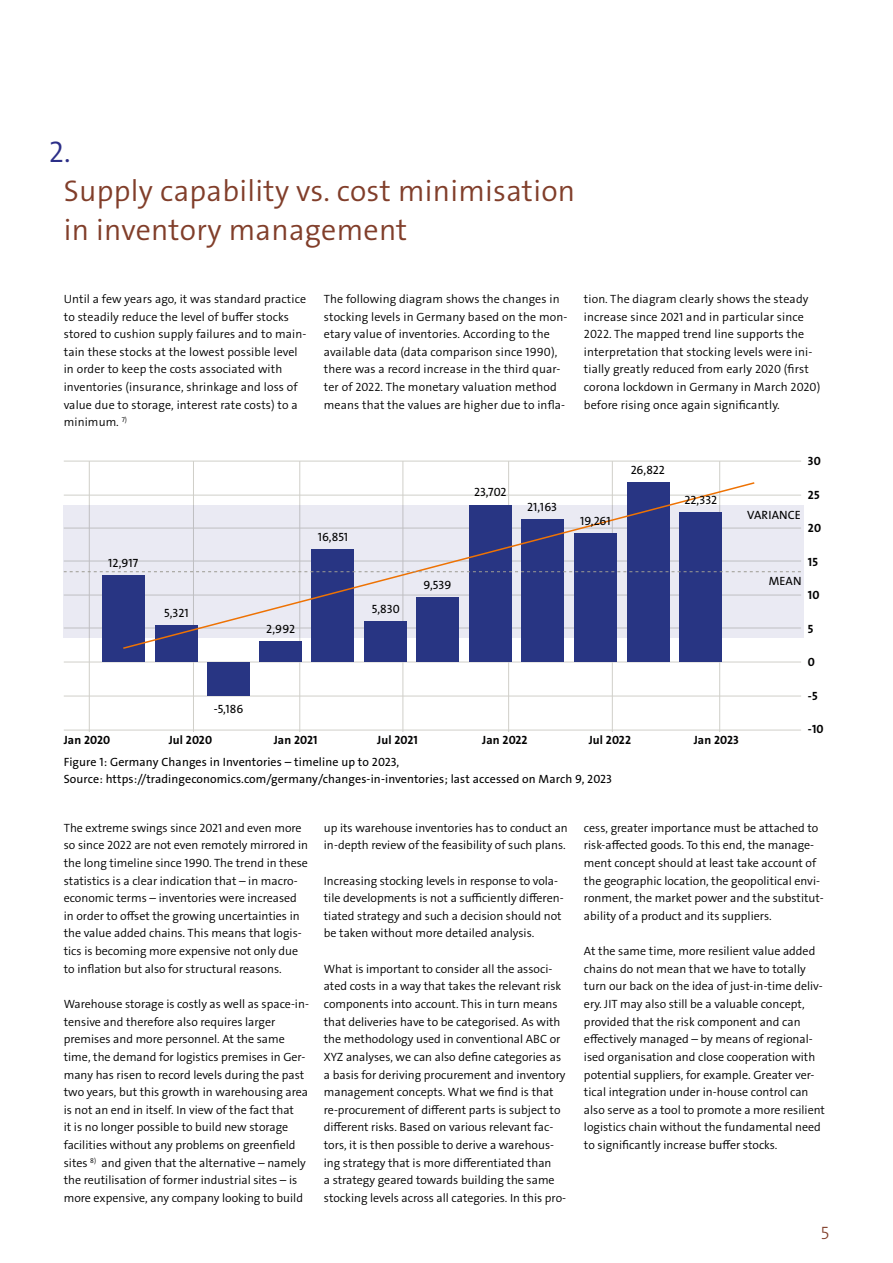
<style>
.page{position:relative;width:893px;height:1263px;background:#fff}
.page>*{position:absolute;margin:0;border:0;box-sizing:border-box;transform-origin:0 0}
.Überschrift_20_blau{font:30px/39px "The Sans LP4 Se Lig";letter-spacing:.01em;color:#813e2a}
.t1{font:18px "The Sans LP3 Lig";color:#813e2a}
.Norm_8_Text{font:12px/17.7px "The Sans LP4 Se Lig";color:#000}
.Norm_8_Text-2{font:12px/17.7px "The Sans LP5 Plain";letter-spacing:.01em;color:#000}
.Norm_8_Text-3{font:12px "The Sans LP7 Bld";letter-spacing:.01em;color:#000}
.s1{color:#2c2f88}
</style>
<div class="page">
<hr style="left:64px;top:461px;width:737px;height:1px;background:#d0cfc9">
<hr style="left:64px;top:495px;width:737px;height:1px;background:#d0cfc9">
<hr style="left:64px;top:662px;width:737px;height:1px;background:#d0cfc9">
<hr style="left:64px;top:696px;width:737px;height:1px;background:#d0cfc9">
<hr style="left:64px;top:730px;width:737px;height:1px;background:#d0cfc9">
<hr style="left:89px;top:461px;width:1px;height:271px;background:#d0cfc9">
<hr style="left:193px;top:461px;width:1px;height:271px;background:#d0cfc9">
<hr style="left:299px;top:461px;width:1px;height:271px;background:#d0cfc9">
<hr style="left:612px;top:461px;width:1px;height:271px;background:#d0cfc9">
<hr style="left:719px;top:461px;width:1px;height:271px;background:#d0cfc9">
<hr style="left:402px;top:461px;width:1px;height:271px;background:#d0cfc9">
<hr style="left:508px;top:461px;width:1px;height:271px;background:#d0cfc9">
<svg style="left:64px;top:505px;width:740px;height:132px;background:#e8e8f0"></svg>
<div style="left:102px;top:575px;width:43px;height:87px;background:#283583"></div>
<div style="left:155px;top:626px;width:43px;height:36px;background:#283583"></div>
<div style="left:207px;top:662px;width:43px;height:33px;background:#283583"></div>
<div style="left:259px;top:641px;width:43px;height:21px;background:#283583"></div>
<div style="left:312px;top:549px;width:42px;height:113px;background:#283583"></div>
<div style="left:364px;top:621px;width:43px;height:41px;background:#283583"></div>
<div style="left:417px;top:597px;width:42px;height:65px;background:#283583"></div>
<div style="left:469px;top:505px;width:43px;height:157px;background:#283583"></div>
<div style="left:521px;top:519px;width:42px;height:143px;background:#283583"></div>
<div style="left:574px;top:533px;width:43px;height:129px;background:#283583"></div>
<div style="left:627px;top:483px;width:42px;height:179px;background:#283583"></div>
<div style="left:679px;top:512px;width:43px;height:150px;background:#283583"></div>
<svg style="left:121px;top:481px;width:635px;height:169px"></svg>
<svg style="left:64px;top:571px;width:737px;height:1px"></svg>
<p class="Überschrift_20_blau" style="left:64px;top:132px;width:513px;text-indent:-15px"><span class="s1">2.<br></span>Supply capability vs. cost minimisation in inventory management</p>
<p class="Norm_8_Text" style="left:64px;top:290px;width:244px">Until a few years ago, it was standard practice to steadily reduce the level of buffer stocks stored to cushion supply failures and to main&shy;tain these stocks at the lowest possible level in order to keep the costs associated with inventories (insurance, shrinkage and loss of value due to storage, interest rate costs) to a minimum. <sup>7)</sup></p>
<p class="Norm_8_Text" style="left:324px;top:290px;width:245px">The following diagram shows the changes in stocking levels in Germany based on the mon&shy;etary value of inventories. According to the available data (data comparison since 1990), there was a record increase in the third quar&shy;ter of 2022. The monetary valuation method means that the values are higher due to infla-</p>
<p class="Norm_8_Text" style="left:584px;top:290px;width:238px">tion. The diagram clearly shows the steady increase since 2021 and in particular since 2022. The mapped trend line supports the interpretation that stocking levels were ini&shy;tially greatly reduced from early 2020 (first corona lockdown in Germany in March 2020) before rising once again significantly.</p>
<p class="Norm_8_Text-2" style="left:108px;top:554px;width:32px">12,917</p>
<p class="Norm_8_Text-2" style="left:164px;top:604px;width:26px">5,321</p>
<p class="Norm_8_Text-2" style="left:318px;top:528px;width:32px">16,851</p>
<p class="Norm_8_Text-2" style="left:266px;top:620px;width:30px">2,992</p>
<p class="Norm_8_Text-2" style="left:372px;top:600px;width:29px">5,830</p>
<p class="Norm_8_Text-2" style="left:424px;top:576px;width:29px">9,539</p>
<p class="Norm_8_Text-2" style="left:474px;top:483px;width:34px">23,702</p>
<p class="Norm_8_Text-2" style="left:527px;top:498px;width:31px">21,163</p>
<p class="Norm_8_Text-2" style="left:580px;top:512px;width:32px">19,261</p>
<p class="Norm_8_Text-2" style="left:631px;top:461px;width:36px">26,822</p>
<p class="Norm_8_Text-2" style="left:684px;top:491px;width:34px">22,332</p>
<p class="Norm_8_Text-2" style="left:214px;top:700px;width:31px">-5,186</p>
<p class="Norm_8_Text-3" style="left:64px;top:732px;width:48px">Jan 2020</p>
<p class="Norm_8_Text-3" style="left:169px;top:732px;width:45px">Jul 2020</p>
<p class="Norm_8_Text-3" style="left:274px;top:732px;width:45px">Jan 2021</p>
<p class="Norm_8_Text-3" style="left:377px;top:732px;width:42px">Jul 2021</p>
<p class="Norm_8_Text-3" style="left:482px;top:732px;width:47px">Jan 2022</p>
<p class="Norm_8_Text-3" style="left:589px;top:732px;width:44px">Jul 2022</p>
<p class="Norm_8_Text-3" style="left:694px;top:732px;width:46px">Jan 2023</p>
<p class="Norm_8_Text-2" style="left:64px;top:753px;width:550px">Figure 1: Germany Changes in Inventories – timeline up to 2023,<br>Source: https://tradingeconomics.com/germany/changes-in-inventories; last accessed on March 9, 2023</p>
<p class="Norm_8_Text-3" style="left:808px;top:453px;width:14px">30</p>
<p class="Norm_8_Text-3" style="left:808px;top:487px;width:13px">25</p>
<p class="Norm_8_Text-3" style="left:808px;top:520px;width:15px">20</p>
<p class="Norm_8_Text-3" style="left:808px;top:554px;width:11px">15</p>
<p class="Norm_8_Text-3" style="left:808px;top:587px;width:13px">10</p>
<p class="Norm_8_Text-3" style="left:808px;top:621px;width:7px">5</p>
<p class="Norm_8_Text-3" style="left:808px;top:654px;width:9px">0</p>
<p class="Norm_8_Text-3" style="left:808px;top:688px;width:11px">-5</p>
<p class="Norm_8_Text-3" style="left:808px;top:721px;width:17px">-10</p>
<p class="Norm_8_Text-2" style="left:747px;top:506px;width:55px">VARIANCE</p>
<p class="Norm_8_Text-2" style="left:769px;top:572px;width:34px">MEAN</p>
<p class="Norm_8_Text" style="left:64px;top:819px;width:246px">The extreme swings since 2021 and even more so since 2022 are not even remotely mirrored in the long timeline since 1990. The trend in these statistics is a clear indication that – in macro&shy;economic terms – inventories were increased in order to offset the growing uncertainties in the value added chains. This means that logis&shy;tics is becoming more expensive not only due to inflation but also for structural reasons.</p>
<p class="Norm_8_Text" style="left:64px;top:995px;width:247px">Warehouse storage is costly as well as space-in&shy;tensive and therefore also requires larger premises and more personnel. At the same time, the demand for logistics premises in Ger&shy;many has risen to record levels during the past two years, but this growth in warehousing area is not an end in itself. In view of the fact that<br>it is no longer possible to build new storage facilities without any problems on greenfield sites <sup>8)</sup> and given that the alternative – namely the reutilisation of former industrial sites – is more expensive, any company looking to build</p>
<p class="Norm_8_Text" style="left:324px;top:819px;width:245px">up its warehouse inventories has to conduct an in-depth review of the feasibility of such plans.</p>
<p class="Norm_8_Text" style="left:324px;top:872px;width:241px">Increasing stocking levels in response to vola&shy;tile developments is not a sufficiently differen&shy;tiated strategy and such a decision should not be taken without more detailed analysis.</p>
<p class="Norm_8_Text" style="left:324px;top:960px;width:244px">What is important to consider all the associ&shy;ated costs in a way that takes the relevant risk components into account. This in turn means that deliveries have to be categorised. As with the methodology used in conventional ABC or XYZ analyses, we can also define categories as a basis for deriving procurement and inventory management concepts. What we find is that re-procurement of different parts is subject to different risks. Based on various relevant fac&shy;tors, it is then possible to derive a warehous&shy;ing strategy that is more differentiated than<br>a strategy geared towards building the same stocking levels across all categories. In this pro-</p>
<p class="Norm_8_Text" style="left:584px;top:819px;width:241px">cess, greater importance must be attached to risk-affected goods. To this end, the manage&shy;ment concept should at least take account of the geographic location, the geopolitical envi&shy;ronment, the market power and the substitut&shy;ability of a product and its suppliers.</p>
<p class="Norm_8_Text" style="left:584px;top:942px;width:242px">At the same time, more resilient value added chains do not mean that we have to totally turn our back on the idea of just-in-time deliv&shy;ery. JIT may also still be a valuable concept, provided that the risk component and can effectively managed – by means of regional&shy;ised organisation and close cooperation with potential suppliers, for example. Greater ver&shy;tical integration under in-house control can also serve as a tool to promote a more resilient logistics chain without the fundamental need to significantly increase buffer stocks.</p>
<h2 class="t1" style="left:821px;top:1221px;width:10px">5</h2>
</div>
